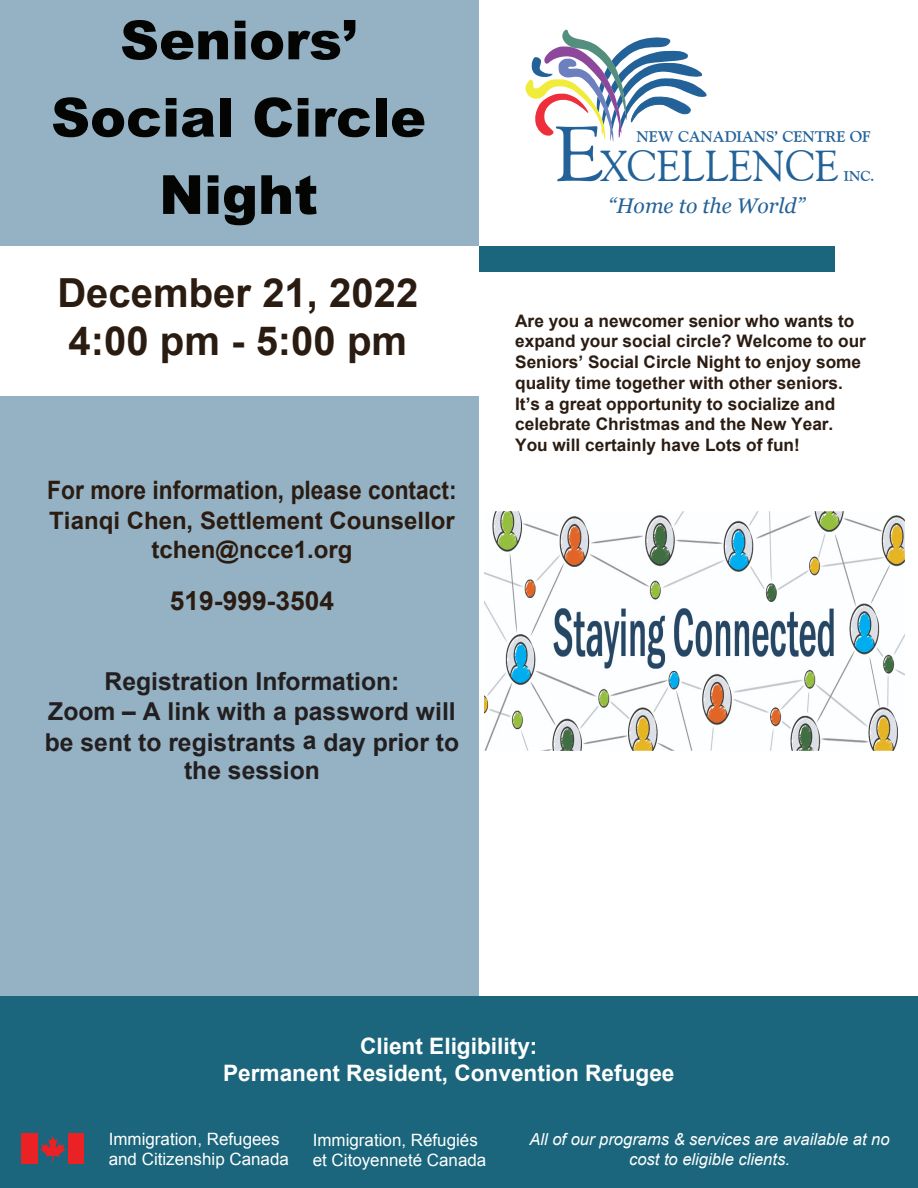
<style>
.page{position:relative;width:918px;height:1188px;background:#fff}
.page>*{position:absolute;margin:0;border:0;box-sizing:border-box;transform-origin:0 0}
.t1{font:900 54px/77.2px "Arial";color:#040503;text-align:center}
.t2{font:43.2px "Goudy Old Style BT";color:#236298}
.t3{font:700 40.05px/48.2px "Arial";color:#2b1c12}
.t4{font:700 26.4px "Arial";color:#2b1c12}
.t5{font:700 25.35px "Arial";color:#2b1c12;scale:.9 1}
.t6{font:700 24.75px/30.5px "Arial";color:#231f20;text-align:center}
.t7{font:700 24px/28.8px "Arial";color:#2b1c12;text-align:center}
.t8{font:700 22.65px/27.2px "Arial";color:#fff;text-align:center}
.t9{font:italic 21.15px "Georgia";color:#236298}
.t10{font:700 17.25px/20.7px "Arial";color:#2b1c12}
.t11{font:16.95px/20.4px "Arial";color:#fff}
.t12{font:italic 16.5px/19.8px "Arial";color:#fff;text-align:center}
.t13{font:700 15.45px "Goudy Old Style BT";color:#236298}
.t14{font:700 14.25px "Goudy Old Style BT";color:#236298}
.s1{font-size:77.85px}
</style>
<div class="page">
<div style="left:1px;top:0;width:478px;height:1188px;background:#94b2c4"></div>
<div style="left:0;top:996px;width:918px;height:192px;background:#1b667c"></div>
<div style="left:0;top:246px;width:479px;height:150px;background:#fff"></div>
<div style="left:479px;top:246px;width:356px;height:25px;background:#1b667c"></div>
<svg style="left:40px;top:1136px;width:26px;height:26px"></svg>
<div style="left:22px;top:1133px;width:16px;height:31px;background:#eb2225"></div>
<div style="left:68px;top:1133px;width:16px;height:31px;background:#eb2225"></div>
<svg style="left:525px;top:30px;width:182px;height:111px"></svg>
<img style="left:484px;top:512px;width:420px;height:239px">
<h1 class="t1" style="left:51px;top:0;width:376px">Seniors’<br>Social Circle<br>Night</h1>
<h3 class="t3" style="left:57px;top:269px;width:362px">December 21, 2022<br>4:00 pm - 5:00 pm</h3>
<h3 class="t5" style="left:47px;top:474px;width:457px">For more information, please contact:</h3>
<h3 class="t7" style="left:49px;top:506px;width:407px">Tianqi Chen, Settlement Counsellor tchen@ncce1.org</h3>
<h3 class="t4" style="left:170px;top:582px;width:166px">519-999-3504</h3>
<h3 class="t6" style="left:45px;top:666px;width:416px">Registration Information:<br>Zoom – A link with a password will be sent to registrants a day prior to</h3>
<h3 class="t6" style="left:184px;top:755px;width:137px">the session</h3>
<h2 class="t2" style="left:554px;top:139px;width:287px"><span class="s1">E</span>XCELLENCE</h2>
<p class="t13" style="left:637px;top:127px;width:236px">NEW CANADIANS’ CENTRE OF</p>
<p class="t14" style="left:844px;top:167px;width:32px">INC.</p>
<p class="t9" style="left:608px;top:190px;width:198px">“Home to the World”</p>
<p class="t10" style="left:515px;top:311px;width:352px">Are you a newcomer senior who wants to expand your social circle? Welcome to our Seniors’ Social Circle Night to enjoy some quality time together with other seniors.<br>It’s a great opportunity to socialize and celebrate Christmas and the New Year.<br>You will certainly have Lots of fun!</p>
<h3 class="t8" style="left:223px;top:1033px;width:453px">Client Eligibility:<br>Permanent Resident, Convention Refugee</h3>
<p class="t11" style="left:109px;top:1129px;width:182px">Immigration, Refugees and Citizenship Canada</p>
<p class="t11" style="left:313px;top:1130px;width:175px">Immigration, Réfugiés et Citoyenneté Canada</p>
<p class="t12" style="left:529px;top:1130px;width:362px">All of our programs &amp; services are available at no cost to eligible clients.</p>
</div>
